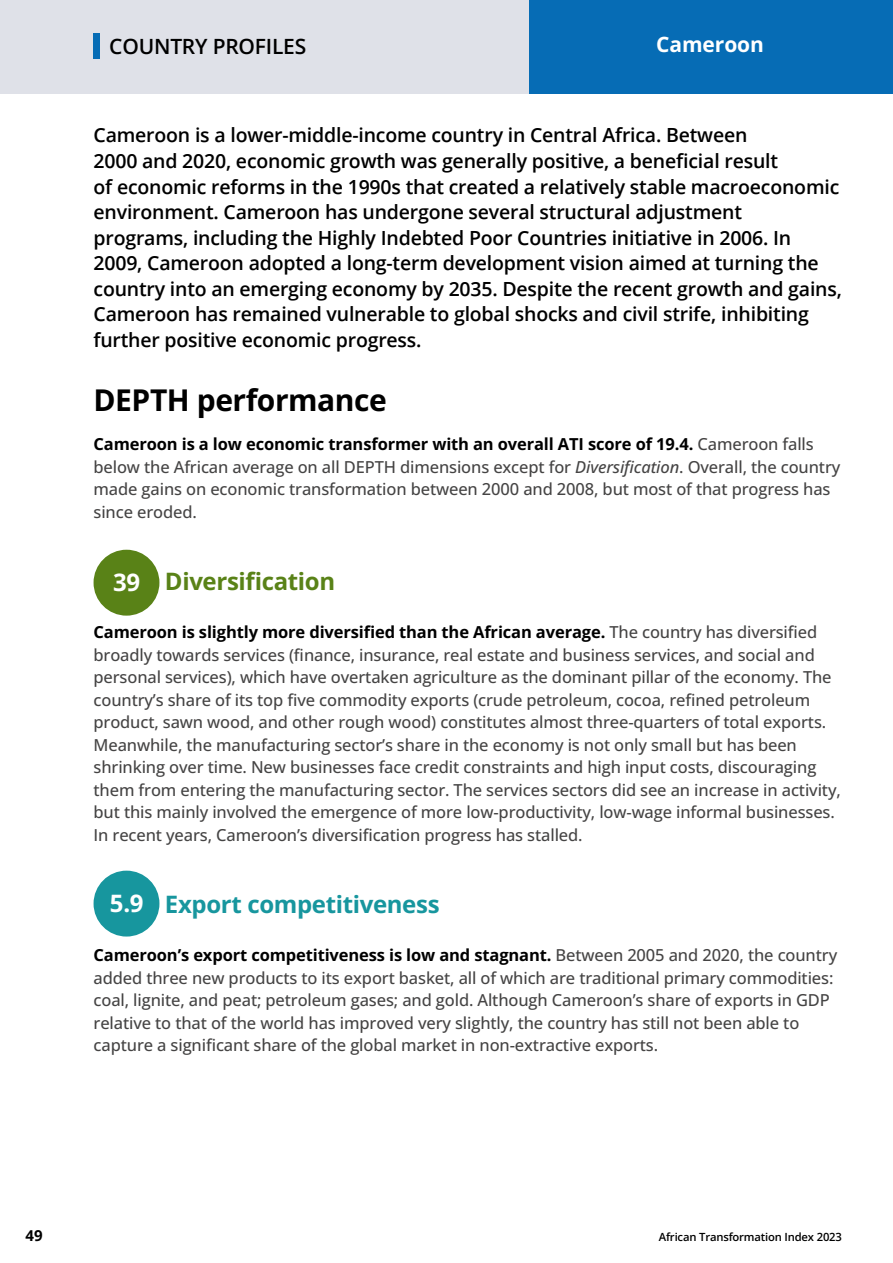
<style>
.page{position:relative;width:893px;height:1263px;background:#fff}
.page>*{position:absolute;margin:0;border:0;box-sizing:border-box;transform-origin:0 0}
.t1{font:700 30px "Open Sans";letter-spacing:-.015em;color:#000}
.t2{font:700 24px "Open Sans";letter-spacing:-.015em;color:#17969e}
.t3{font:700 24px "Open Sans";letter-spacing:-.015em;color:#598217}
.t4{font:600 21px "Open Sans";letter-spacing:-.01em;color:#000}
.t5{font:700 21px "Open Sans";letter-spacing:-.005em;color:#fff}
.t6{font:600 19.5px/25.5px "Open Sans";letter-spacing:-.01em;color:#000}
.t7{font:500 16.5px/22.5px "Open Sans";letter-spacing:-.01em;color:#454444}
.t8{font:700 15px "Open Sans";color:#000}
.t9{font:600 11.25px "Open Sans";letter-spacing:-.015em;color:#000}
.s1{font-weight:700;color:#000}
.s2{font-style:italic}
.s3{color:#fff}
</style>
<div class="page">
<div style="left:94px;top:550px;width:65px;height:66px;background:#598217;border-radius:50%"></div>
<div style="left:94px;top:871px;width:65px;height:65px;background:#17969e;border-radius:50%"></div>
<div style="left:0;top:0;width:893px;height:93px;background:#dfe1e8"></div>
<div style="left:94px;top:33px;width:6px;height:26px;background:#066cb5"></div>
<div style="left:529px;top:0;width:364px;height:94px;background:#066cb5"></div>
<hr style="left:892px;top:0;width:1px;height:93px;background:#dfe1e8">
<p class="t4" style="left:109px;top:32px;width:199px">COUNTRY PROFILES</p>
<p class="t5" style="left:656px;top:30px;width:109px">Cameroon</p>
<p class="t6" style="left:94px;top:122px;width:750px">Cameroon is a lower-middle-income country in Central Africa. Between<br>2000 and 2020, economic growth was generally positive, a beneficial result<br>of economic reforms in the 1990s that created a relatively stable macroeconomic environment. Cameroon has undergone several structural adjustment<br>programs, including the Highly Indebted Poor Countries initiative in 2006. In 2009, Cameroon adopted a long-term development vision aimed at turning the country into an emerging economy by 2035. Despite the recent growth and gains, Cameroon has remained vulnerable to global shocks and civil strife, inhibiting further positive economic progress.</p>
<h1 class="t1" style="left:94px;top:379px;width:295px">DEPTH performance</h1>
<p class="t7" style="left:94px;top:432px;width:748px"><span class="s1">Cameroon is a low economic transformer with an overall ATI score of 19.4.</span> Cameroon falls below the African average on all DEPTH dimensions except for <span class="s2">Diversification</span>. Overall, the country made gains on economic transformation between 2000 and 2008, but most of that progress has since eroded.</p>
<h2 class="t3" style="left:113px;top:565px;width:223px"><span class="s3">39</span> Diversification</h2>
<p class="t7" style="left:94px;top:620px;width:749px"><span class="s1">Cameroon is slightly more diversified than the African average.</span> The country has diversified broadly towards services (finance, insurance, real estate and business services, and social and personal services), which have overtaken agriculture as the dominant pillar of the economy. The country’s share of its top five commodity exports (crude petroleum, cocoa, refined petroleum product, sawn wood, and other rough wood) constitutes almost three-quarters of total exports.<br>Meanwhile, the manufacturing sector’s share in the economy is not only small but has been shrinking over time. New businesses face credit constraints and high input costs, discouraging them from entering the manufacturing sector. The services sectors did see an increase in activity, but this mainly involved the emergence of more low-productivity, low-wage informal businesses.<br>In recent years, Cameroon’s diversification progress has stalled.</p>
<h2 class="t2" style="left:110px;top:888px;width:331px"><span class="s3">5.9</span> Export competitiveness</h2>
<p class="t7" style="left:94px;top:943px;width:745px"><span class="s1">Cameroon’s export competitiveness is low and stagnant.</span> Between 2005 and 2020, the country added three new products to its export basket, all of which are traditional primary commodities: coal, lignite, and peat; petroleum gases; and gold. Although Cameroon’s share of exports in GDP relative to that of the world has improved very slightly, the country has still not been able to capture a significant share of the global market in non-extractive exports.</p>
<p class="t8" style="left:26px;top:1225px;width:19px">49</p>
<p class="t9" style="left:659px;top:1229px;width:185px">African Transformation Index 2023</p>
</div>
